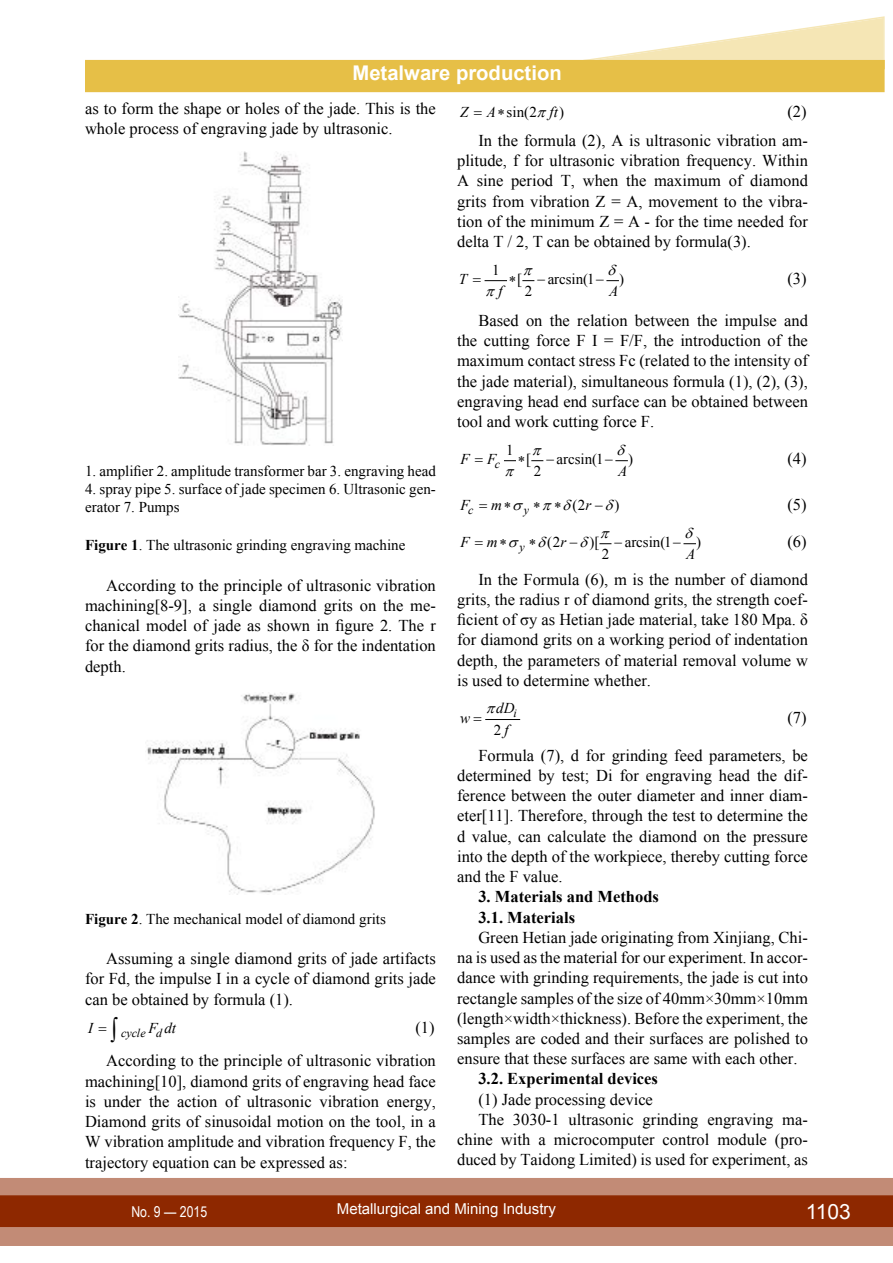
<style>
.page{position:relative;width:893px;height:1263px;background:#fff}
.page>*{position:absolute;margin:0;border:0;box-sizing:border-box;transform-origin:0 0}
.t1{font:21px "Arial";color:#fff}
.t2{font:700 20.25px "Arial";color:#fff}
.t3{font:16.5px/20.2px "Times New Roman";color:#000;text-align:justify}
.t4{font:700 16.5px/20.2px "Times New Roman";color:#000}
.t5{font:15px/18px "Times New Roman";color:#000}
.t6{font:15px "Arial";color:#fff}
.t7{font:italic 15px "Times New Roman";color:#000}
.t8{font:15px "Arial Narrow";color:#fff}
.t9{font:italic 12px "Times New Roman";letter-spacing:-.005em;color:#000}
.s1{font-style:italic}
.s2{font-style:normal}
.s3{font-weight:700}
</style>
<div class="page">
<div style="left:0;top:1178px;width:893px;height:68px;background:#c28b76"></div>
<div style="left:0;top:1195px;width:893px;height:32px;background:#8e2800;border:2px solid #8e2800"></div>
<svg style="left:85px;top:16px;width:800px;height:76px"></svg>
<hr style="left:486px;top:719px;width:34px;height:1px;background:#000">
<img style="left:178px;top:152px;width:165px;height:294px">
<img style="left:147px;top:692px;width:228px;height:202px">
<svg style="left:484px;top:280px;width:22px;height:2px"></svg>
<p class="t2" style="left:352px;top:60px;width:211px">Metalware production</p>
<p class="t3" style="left:85px;top:98px;width:352px">as to form the shape or holes of the jade. This is the whole process of engraving jade by ultrasonic.</p>
<p class="t3" style="left:478px;top:97px;width:331px;line-height:28.8px;text-align:right">(2)<br>In the formula (2), A is ultrasonic vibration am-</p>
<p class="t3" style="left:457px;top:150px;width:352px">plitude, f for ultrasonic vibration frequency. Within A sine period T, when the maximum of diamond grits from vibration Z = A, movement to the vibra&shy;tion of the minimum Z = A - for the time needed for delta T / 2, T can be obtained by formula(3).</p>
<p class="t5" style="left:492px;top:261px;width:9px">1</p>
<p class="t5" style="left:509px;top:270px;width:15px">∗[</p>
<p class="t5" style="left:537px;top:270px;width:69px">− arcsin(1−</p>
<p class="t5" style="left:619px;top:270px;width:6px">)</p>
<p class="t5" style="left:525px;top:282px;width:9px">2</p>
<p class="t5" style="left:460px;top:103px;width:78px"><span class="s1">Z A</span>∗sin(2</p>
<p class="t7" style="left:550px;top:102px;width:16px">ft<span class="s2">)</span></p>
<p class="t3" style="left:787px;top:268px;width:21px">(3)</p>
<p class="t3" style="left:457px;top:310px;width:352px;text-indent:21px">Based on the relation between the impulse and the cutting force F I = F/F, the introduction of the maximum contact stress Fc (related to the intensity of the jade material), simultaneous formula (1), (2), (3), engraving head end surface can be obtained between tool and work cutting force F.</p>
<p class="t5" style="left:506px;top:441px;width:9px">1</p>
<p class="t5" style="left:518px;top:450px;width:15px">∗[</p>
<p class="t5" style="left:546px;top:450px;width:69px">− arcsin(1−</p>
<p class="t5" style="left:628px;top:450px;width:6px">)</p>
<p class="t5" style="left:534px;top:462px;width:9px">2</p>
<p class="t7" style="left:459px;top:269px;width:10px">T</p>
<p class="t7" style="left:498px;top:281px;width:6px">f</p>
<p class="t7" style="left:609px;top:281px;width:11px">A</p>
<p class="t3" style="left:787px;top:448px;width:21px">(4)</p>
<p class="t7" style="left:460px;top:449px;width:41px">F F<sub>c</sub></p>
<p class="t5" style="left:85px;top:461px;width:352px">1. amplifier 2. amplitude transformer bar 3. engraving head</p>
<p class="t5" style="left:85px;top:479px;width:352px">4. spray pipe 5. surface of jade specimen 6. Ultrasonic gen&shy;erator 7. Pumps</p>
<p class="t5" style="left:85px;top:536px;width:322px"><span class="s3">Figure 1</span>. The ultrasonic grinding engraving machine</p>
<p class="t3" style="left:85px;top:575px;width:352px;text-indent:21px">According to the principle of ultrasonic vibration machining[8-9], a single diamond grits on the me&shy;chanical model of jade as shown in figure 2. The r for the diamond grits radius, the δ for the indentation depth.</p>
<p class="t7" style="left:618px;top:461px;width:11px">A</p>
<p class="t7" style="left:460px;top:495px;width:11px">F</p>
<p class="t7" style="left:491px;top:495px;width:22px">m∗</p>
<p class="t9" style="left:468px;top:502px;width:7px">c</p>
<p class="t9" style="left:524px;top:502px;width:7px">y</p>
<p class="t3" style="left:787px;top:494px;width:21px">(5)</p>
<p class="t5" style="left:547px;top:533px;width:32px">(2<span class="s1">r</span> −</p>
<p class="t5" style="left:589px;top:533px;width:11px">)[</p>
<p class="t5" style="left:614px;top:533px;width:69px">− arcsin(1−</p>
<p class="t5" style="left:696px;top:533px;width:6px">)</p>
<p class="t5" style="left:602px;top:545px;width:9px">2</p>
<p class="t5" style="left:572px;top:496px;width:32px">(2<span class="s1">r</span> −</p>
<p class="t5" style="left:615px;top:496px;width:6px">)</p>
<p class="t3" style="left:787px;top:532px;width:21px">(6)</p>
<p class="t3" style="left:457px;top:569px;width:352px;text-indent:21px">In the Formula (6), m is the number of diamond grits, the radius r of diamond grits, the strength coef&shy;ficient of σy as Hetian jade material, take 180 Mpa. δ for diamond grits on a working period of indentation depth, the parameters of material removal volume w is used to determine whether.</p>
<p class="t5" style="left:494px;top:721px;width:16px">2<span class="s1">f</span></p>
<p class="t7" style="left:460px;top:532px;width:48px">F m∗</p>
<p class="t9" style="left:519px;top:539px;width:7px">y</p>
<p class="t7" style="left:686px;top:544px;width:11px">A</p>
<p class="t7" style="left:496px;top:698px;width:20px">dD</p>
<p class="t9" style="left:514px;top:705px;width:5px">i</p>
<p class="t7" style="left:460px;top:708px;width:12px">w</p>
<p class="t3" style="left:787px;top:707px;width:21px">(7)</p>
<p class="t3" style="left:457px;top:745px;width:352px;text-indent:21px">Formula (7), d for grinding feed parameters, be determined by test; Di for engraving head the dif&shy;ference between the outer diameter and inner diam&shy;eter[11]. Therefore, through the test to determine the d value, can calculate the diamond on the pressure into the depth of the workpiece, thereby cutting force and the F value.</p>
<p class="t4" style="left:478px;top:886px;width:182px">3. Materials and Methods<br>3.1. Materials</p>
<p class="t3" style="left:457px;top:927px;width:352px;text-indent:21px">Green Hetian jade originating from Xinjiang, Chi&shy;na is used as the material for our experiment. In accor&shy;dance with grinding requirements, the jade is cut into rectangle samples of the size of 40mm×30mm×10mm (length×width×thickness). Before the experiment, the samples are coded and their surfaces are polished to ensure that these surfaces are same with each other.</p>
<p class="t4" style="left:478px;top:1068px;width:181px">3.2. Experimental devices</p>
<p class="t3" style="left:478px;top:1089px;width:176px">(1) Jade processing device</p>
<p class="t3" style="left:478px;top:1109px;width:331px">The 3030-1 ultrasonic grinding engraving ma-</p>
<p class="t3" style="left:457px;top:1129px;width:352px">chine with a microcomputer control module (pro-</p>
<p class="t3" style="left:457px;top:1149px;width:352px">duced by Taidong Limited) is used for experiment, as</p>
<p class="t5" style="left:85px;top:909px;width:302px"><span class="s3">Figure 2</span>. The mechanical model of diamond grits</p>
<p class="t3" style="left:85px;top:948px;width:352px;text-indent:21px">Assuming a single diamond grits of jade artifacts for Fd, the impulse I in a cycle of diamond grits jade can be obtained by formula (1).</p>
<p class="t9" style="left:121px;top:1025px;width:43px">cycle d</p>
<p class="t3" style="left:106px;top:1011px;width:331px;line-height:33px;text-align:right">(1)<br>According to the principle of ultrasonic vibration</p>
<p class="t3" style="left:85px;top:1071px;width:352px">machining[10], diamond grits of engraving head face is under the action of ultrasonic vibration energy, Diamond grits of sinusoidal motion on the tool, in a W vibration amplitude and vibration frequency F, the trajectory equation can be expressed as:</p>
<p class="t7" style="left:88px;top:1018px;width:6px">I</p>
<p class="t7" style="left:148px;top:1018px;width:29px">F dt</p>
<p class="t8" style="left:131px;top:1200px;width:77px">No. 9 — 2015</p>
<p class="t6" style="left:337px;top:1199px;width:221px">Metallurgical and Mining Industry</p>
<p class="t1" style="left:806px;top:1197px;width:47px">1103</p>
</div>
